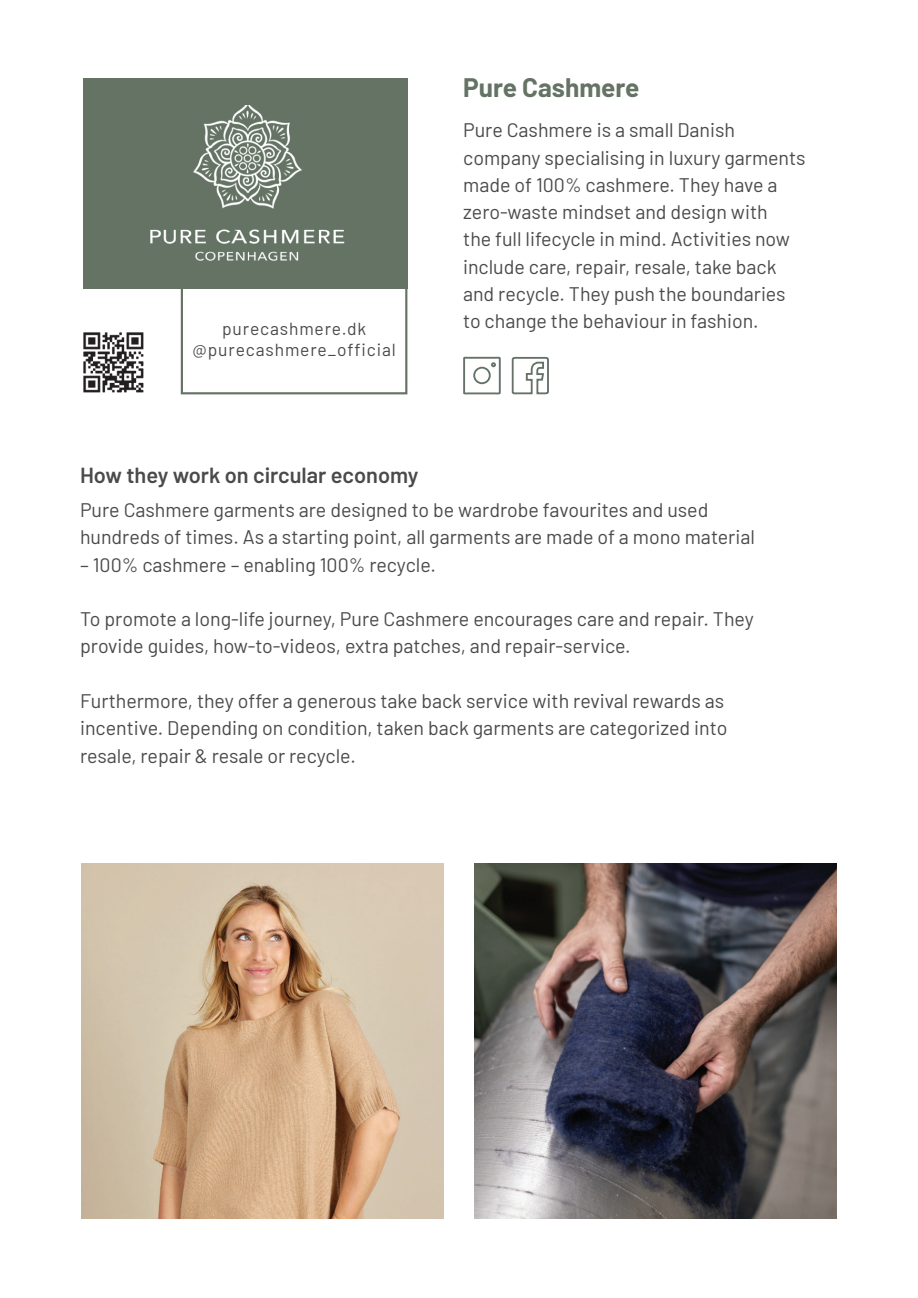
<style>
.page{position:relative;width:918px;height:1298px;background:#fff}
.page>*{position:absolute;margin:0;border:0;box-sizing:border-box;transform-origin:0 0}
.t1{font:700 26.2px "Barlow";color:#647364}
.t2{font:600 21.8px "Barlow";color:#494a49}
.t3{font:19.6px/27.2px "Barlow";color:#494a49}
.t4{font:19.6px/27.2px "Barlow";color:#4a4a4a}
.t5{font:17.4px/21px "Barlow";letter-spacing:.05em;color:#494a49;text-align:center}
</style>
<div class="page">
<img style="left:475px;top:863px;width:362px;height:355px">
<div style="left:83px;top:79px;width:324px;height:210px;background:#647364"></div>
<div style="left:181px;top:286px;width:226px;height:108px;border:2px solid #647364"></div>
<img style="left:81px;top:863px;width:362px;height:355px">
<img style="left:150px;top:105px;width:195px;height:156px">
<img style="left:83px;top:332px;width:61px;height:61px">
<svg style="left:463px;top:357px;width:38px;height:37px"></svg>
<svg style="left:512px;top:357px;width:37px;height:37px"></svg>
<p class="t5" style="left:193px;top:318px;width:205px">purecashmere.dk @purecashmere_official</p>
<h1 class="t1" style="left:463px;top:71px;width:178px">Pure Cashmere</h1>
<p class="t4" style="left:463px;top:116px;width:344px">Pure Cashmere is a small Danish company specialising in luxury garments made of 100% cashmere. They have a zero-waste mindset and design with<br>the full lifecycle in mind. Activities now include care, repair, resale, take back and recycle. They push the boundaries to change the behaviour in fashion.</p>
<p class="t2" style="left:80px;top:462px;width:340px">How they work on circular economy</p>
<p class="t3" style="left:80px;top:496px;width:676px">Pure Cashmere garments are designed to be wardrobe favourites and used hundreds of times. As a starting point, all garments are made of a mono material</p>
<p class="t3" style="left:80px;top:550px;width:357px">– 100% cashmere – enabling 100% recycle.</p>
<p class="t3" style="left:80px;top:605px;width:675px">To promote a long-life journey, Pure Cashmere encourages care and repair. They provide guides, how-to-videos, extra patches, and repair-service.</p>
<p class="t3" style="left:80px;top:687px;width:649px">Furthermore, they offer a generous take back service with revival rewards as incentive. Depending on condition, taken back garments are categorized into resale, repair &amp; resale or recycle.</p>
</div>
